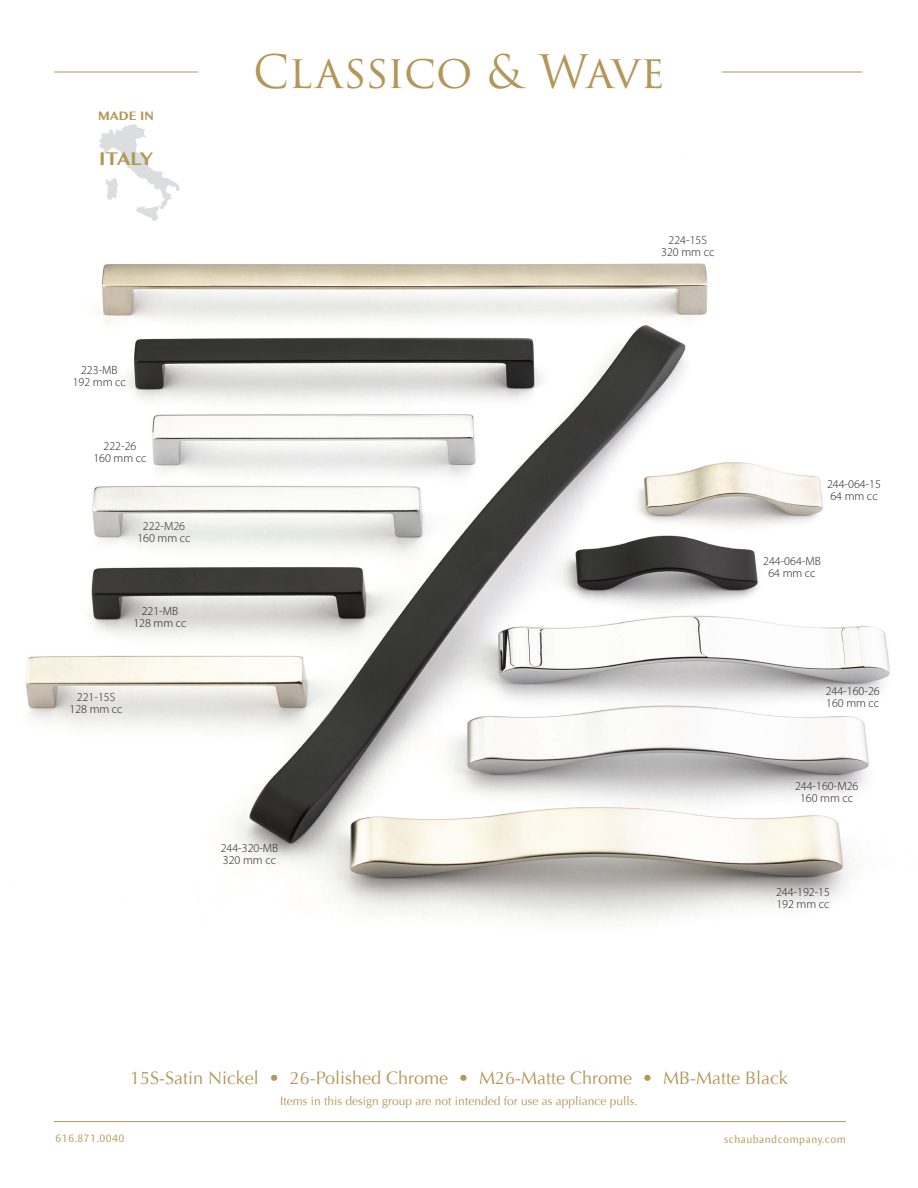
<style>
.page{position:relative;width:918px;height:1188px;background:#fff}
.page>*{position:absolute;margin:0;border:0;box-sizing:border-box;transform-origin:0 0}
.t1{font:45px "Trajan Pro 3";letter-spacing:-.015em;color:#b39758}
.t2{font:18px "Optima";color:#b39758}
.t3{font:700 18px "Myanmar MN";letter-spacing:-.035em;color:#b39758}
.t4{font:300 12px/12px "Myriad Pro";color:#231f20;text-align:center}
.t5{font:12px "Optima";color:#b39758}
.t6{font:700 12px "Myanmar MN";color:#b39758}
.t7{font:300 10.5px "ASSA Vesta";letter-spacing:.05em;color:#b39758}
</style>
<div class="page">
<img style="left:25px;top:71px;width:865px;height:1052px">
<hr style="left:54px;top:1121px;width:792px;height:1px;background:#b39758">
<hr style="left:722px;top:72px;width:140px;height:1px;background:#b39758">
<hr style="left:54px;top:72px;width:144px;height:1px;background:#b39758">
<svg style="left:99px;top:124px;width:81px;height:97px"></svg>
<p class="t6" style="left:98px;top:109px;width:57px">MADE IN</p>
<p class="t3" style="left:99px;top:148px;width:55px">ITALY</p>
<p class="t4" style="left:81px;top:363px;width:38px">223-MB</p>
<p class="t4" style="left:73px;top:375px;width:55px">192 mm cc</p>
<p class="t4" style="left:104px;top:440px;width:34px">222-26</p>
<p class="t4" style="left:93px;top:452px;width:55px">160 mm cc</p>
<p class="t4" style="left:143px;top:520px;width:44px">222-M26</p>
<p class="t4" style="left:137px;top:532px;width:55px">160 mm cc</p>
<p class="t4" style="left:142px;top:605px;width:38px">221-MB</p>
<p class="t4" style="left:133px;top:617px;width:55px">128 mm cc</p>
<p class="t4" style="left:77px;top:690px;width:40px">221-15S</p>
<p class="t4" style="left:69px;top:702px;width:55px">128 mm cc</p>
<p class="t1" style="left:253px;top:41px;width:413px">Classico &amp; Wave</p>
<p class="t4" style="left:669px;top:234px;width:40px">224-15S</p>
<p class="t4" style="left:661px;top:246px;width:55px">320 mm cc</p>
<p class="t4" style="left:221px;top:842px;width:59px">244-320-MB</p>
<p class="t4" style="left:223px;top:854px;width:55px">320 mm cc</p>
<p class="t4" style="left:827px;top:478px;width:55px">244-064-15</p>
<p class="t4" style="left:830px;top:490px;width:49px">64 mm cc</p>
<p class="t4" style="left:763px;top:555px;width:59px">244-064-MB</p>
<p class="t4" style="left:768px;top:567px;width:49px">64 mm cc</p>
<p class="t4" style="left:826px;top:685px;width:55px;text-align:left">244-160-26<br>160 mm cc</p>
<p class="t4" style="left:795px;top:780px;width:65px">244-160-M26<br>160 mm cc</p>
<p class="t4" style="left:776px;top:886px;width:55px">244-192-15</p>
<p class="t4" style="left:776px;top:898px;width:55px">192 mm cc</p>
<p class="t2" style="left:130px;top:1067px;width:659px">15S-Satin Nickel • 26-Polished Chrome • M26-Matte Chrome • MB-Matte Black</p>
<p class="t5" style="left:280px;top:1094px;width:359px">Items in this design group are not intended for use as appliance pulls.</p>
<p class="t7" style="left:56px;top:1132px;width:70px">616.871.0040</p>
<p class="t7" style="left:724px;top:1133px;width:123px">schaubandcompany.com</p>
</div>
